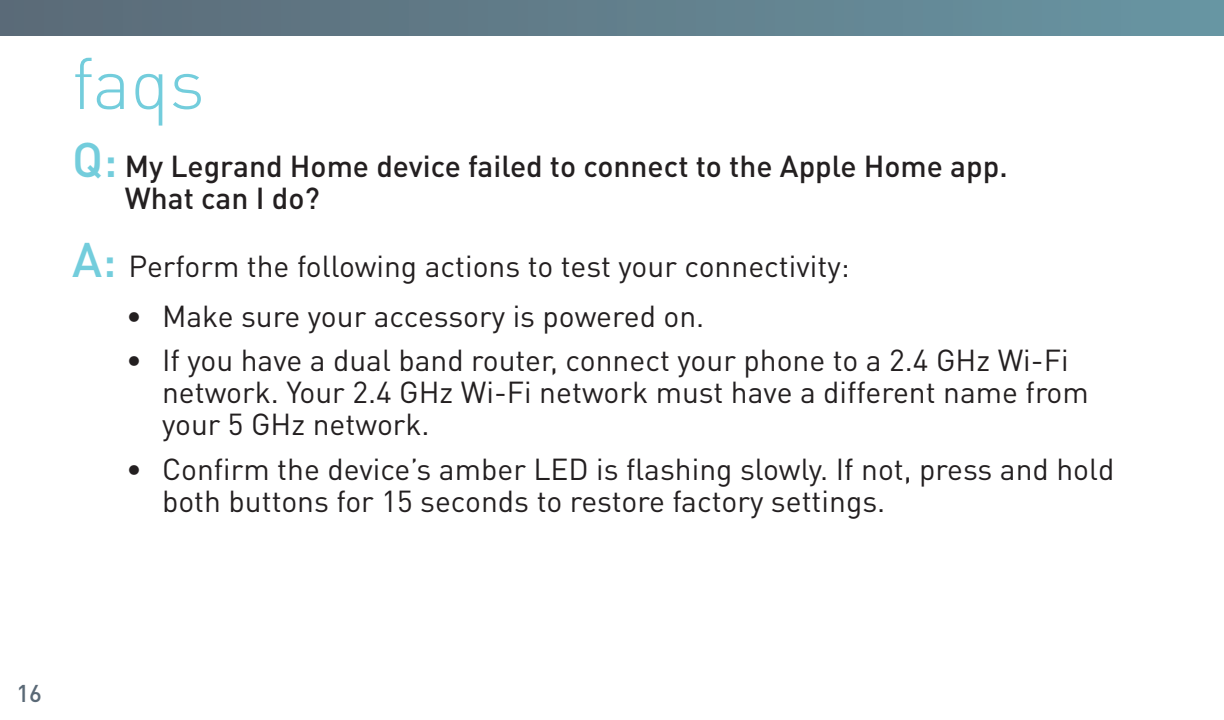
<style>
.page{position:relative;width:1224px;height:720px;background:#fff}
.page>*{position:absolute;margin:0;border:0;box-sizing:border-box;transform-origin:0 0}
.t1{font:300 72px "DIN Pro";color:#73cddc}
.t2{font:30px/32px "DIN Pro";color:#231f20}
.t3{font:500 30px/32px "DIN Pro";color:#231f20}
.t4{font:500 24px "DIN Pro";color:#5a6976}
.s1{font-size:48px;color:#73cddc}
.s2{font-weight:500;font-size:48px;color:#73cddc}
</style>
<div class="page">
<div style="left:0;top:0;width:1224px;height:36px;background:linear-gradient(to right,#5b6976,#6895a2)"></div>
<h1 class="t1" style="left:72px;top:34px;width:134px">faqs</h1>
<p class="t3" style="left:125px;top:149px;width:884px;text-indent:-53px"><span class="s1">Q:</span> My Legrand Home device failed to connect to the Apple Home app.<br>What can I do?</p>
<p class="t2" style="left:72px;top:249px;width:779px"><span class="s2">A:</span> Perform the following actions to test your connectivity:</p>
<p class="t2" style="left:126px;top:299px;width:575px">• Make sure your accessory is powered on.</p>
<p class="t2" style="left:162px;top:343px;width:928px;text-indent:-36px">• If you have a dual band router, connect your phone to a 2.4 GHz Wi-Fi network. Your 2.4 GHz Wi-Fi network must have a different name from your 5 GHz network.</p>
<p class="t2" style="left:162px;top:451px;width:954px;text-indent:-36px">• Confirm the device’s amber LED is flashing slowly. If not, press and hold both buttons for 15 seconds to restore factory settings.</p>
<p class="t4" style="left:16px;top:677px;width:27px">16</p>
</div>
